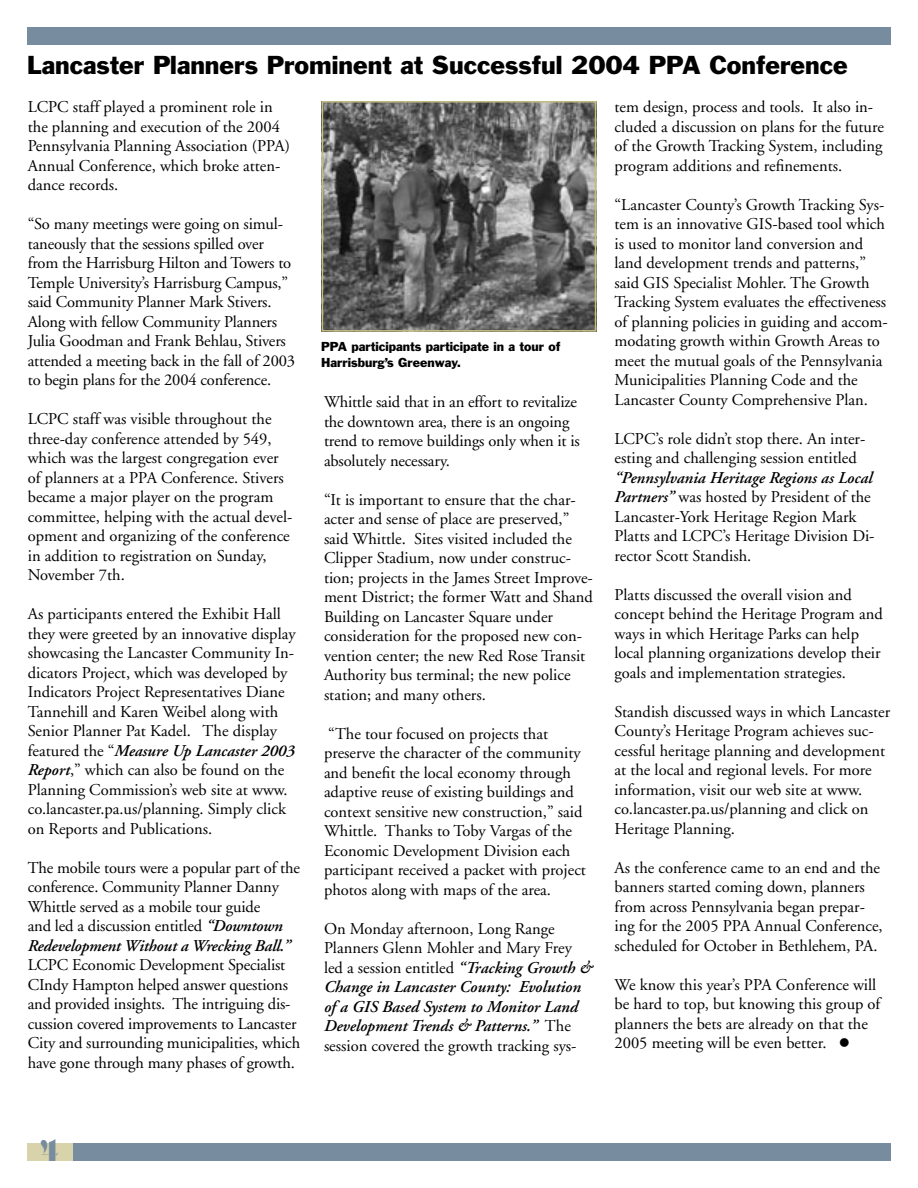
<style>
.page{position:relative;width:918px;height:1188px;background:#fff}
.page>*{position:absolute;margin:0;border:0;box-sizing:border-box;transform-origin:0 0}
.t1{font:27px "Florence Normal";color:#778c9e}
.FYI_Heads{font:24px "Franklin Gothic";color:#000}
.FYI_body_text{font:16.5px/19.5px "Adobe Garamond";color:#000}
.FYI_body_text-2{font:12px/16.5px "Franklin Gothic";color:#000}
.s1{font-weight:600;font-style:italic}
</style>
<div class="page">
<div style="left:27px;top:27px;width:864px;height:17px;background:#778c9e"></div>
<div style="left:27px;top:1144px;width:864px;height:17px;background:#778c9e"></div>
<div style="left:27px;top:1144px;width:46px;height:17px;background:#d9d3ab"></div>
<img style="left:325px;top:104px;width:268px;height:225px">
<div style="left:322px;top:101px;width:274px;height:231px;border:2px solid #c5bc7e"></div>
<p class="FYI_Heads" style="left:27px;top:49px;width:822px">Lancaster Planners Prominent at Successful 2004 PPA Conference</p>
<p class="FYI_body_text" style="left:28px;top:98px;width:264px">LCPC staff played a prominent role in the planning and execution of the 2004<br>Pennsylvania Planning Association (PPA)<br>Annual Conference, which broke atten&shy;dance records.</p>
<p class="FYI_body_text" style="left:28px;top:215px;width:269px">“So many meetings were going on simul&shy;taneously that the sessions spilled over from the Harrisburg Hilton and Towers to Temple University’s Harrisburg Campus,” said Community Planner Mark Stivers.<br>Along with fellow Community Planners Julia Goodman and Frank Behlau, Stivers attended a meeting back in the fall of 2003 to begin plans for the 2004 conference.</p>
<p class="FYI_body_text" style="left:28px;top:410px;width:266px">LCPC staff was visible throughout the three-day conference attended by 549, which was the largest congregation ever of planners at a PPA Conference. Stivers became a major player on the program committee, helping with the actual devel&shy;opment and organizing of the conference in addition to registration on Sunday, November 7th.</p>
<p class="FYI_body_text" style="left:28px;top:605px;width:269px">As participants entered the Exhibit Hall they were greeted by an innovative display showcasing the Lancaster Community In&shy;dicators Project, which was developed by Indicators Project Representatives Diane Tannehill and Karen Weibel along with Senior Planner Pat Kadel. The display featured the “<span class="s1">Measure Up Lancaster 2003<br>Report</span>,” which can also be found on the Planning Commission’s web site at www. co.lancaster.pa.us/planning. Simply click on Reports and Publications.</p>
<p class="FYI_body_text" style="left:28px;top:858px;width:274px">The mobile tours were a popular part of the conference. Community Planner Danny Whittle served as a mobile tour guide<br>and led a discussion entitled <span class="s1">“Downtown Redevelopment Without a Wrecking Ball.” </span>LCPC Economic Development Specialist CIndy Hampton helped answer questions and provided insights. The intriguing dis&shy;cussion covered improvements to Lancaster City and surrounding municipalities, which have gone through many phases of growth.</p>
<p class="FYI_body_text-2" style="left:321px;top:338px;width:241px">PPA participants participate in a tour of<br>Harrisburg’s Greenway.</p>
<p class="FYI_body_text" style="left:324px;top:393px;width:257px">Whittle said that in an effort to revitalize the downtown area, there is an ongoing trend to remove buildings only when it is absolutely necessary.</p>
<p class="FYI_body_text" style="left:324px;top:490px;width:270px">“It is important to ensure that the char&shy;acter and sense of place are preserved,” said Whittle. Sites visited included the Clipper Stadium, now under construc&shy;tion; projects in the James Street Improve&shy;ment District; the former Watt and Shand Building on Lancaster Square under consideration for the proposed new con&shy;vention center; the new Red Rose Transit Authority bus terminal; the new police station; and many others.</p>
<p class="FYI_body_text" style="left:324px;top:724px;width:264px">“The tour focused on projects that preserve the character of the community and benefit the local economy through adaptive reuse of existing buildings and context sensitive new construction,” said Whittle. Thanks to Toby Vargas of the Economic Development Division each participant received a packet with project photos along with maps of the area.</p>
<p class="FYI_body_text" style="left:324px;top:919px;width:270px">On Monday afternoon, Long Range Planners Glenn Mohler and Mary Frey led a session entitled <span class="s1">“Tracking Growth &amp; Change in Lancaster County: Evolution of a GIS Based System to Monitor Land Development Trends &amp; Patterns.”</span> The session covered the growth tracking sys-</p>
<p class="FYI_body_text" style="left:615px;top:98px;width:271px">tem design, process and tools. It also in&shy;cluded a discussion on plans for the future of the Growth Tracking System, including program additions and refinements.</p>
<p class="FYI_body_text" style="left:615px;top:195px;width:275px">“Lancaster County’s Growth Tracking Sys&shy;tem is an innovative GIS-based tool which is used to monitor land conversion and land development trends and patterns,” said GIS Specialist Mohler. The Growth Tracking System evaluates the effectiveness of planning policies in guiding and accom&shy;modating growth within Growth Areas to meet the mutual goals of the Pennsylvania Municipalities Planning Code and the Lancaster County Comprehensive Plan.</p>
<p class="FYI_body_text" style="left:615px;top:429px;width:261px">LCPC’s role didn’t stop there. An inter&shy;esting and challenging session entitled <span class="s1">“Pennsylvania Heritage Regions as Local Partners”</span> was hosted by President of the Lancaster-York Heritage Region Mark Platts and LCPC’s Heritage Division Di&shy;rector Scott Standish.</p>
<p class="FYI_body_text" style="left:615px;top:585px;width:270px">Platts discussed the overall vision and concept behind the Heritage Program and ways in which Heritage Parks can help local planning organizations develop their goals and implementation strategies.</p>
<p class="FYI_body_text" style="left:615px;top:702px;width:277px">Standish discussed ways in which Lancaster County’s Heritage Program achieves suc&shy;cessful heritage planning and development at the local and regional levels. For more information, visit our web site at www. co.lancaster.pa.us/planning and click on Heritage Planning.</p>
<p class="FYI_body_text" style="left:615px;top:858px;width:270px">As the conference came to an end and the banners started coming down, planners from across Pennsylvania began prepar&shy;ing for the 2005 PPA Annual Conference, scheduled for October in Bethlehem, PA.</p>
<p class="FYI_body_text" style="left:615px;top:975px;width:267px">We know this year’s PPA Conference will be hard to top, but knowing this group of planners the bets are already on that the 2005 meeting will be even better. ●</p>
<p class="t1" style="left:40px;top:1132px;width:20px">4</p>
</div>
